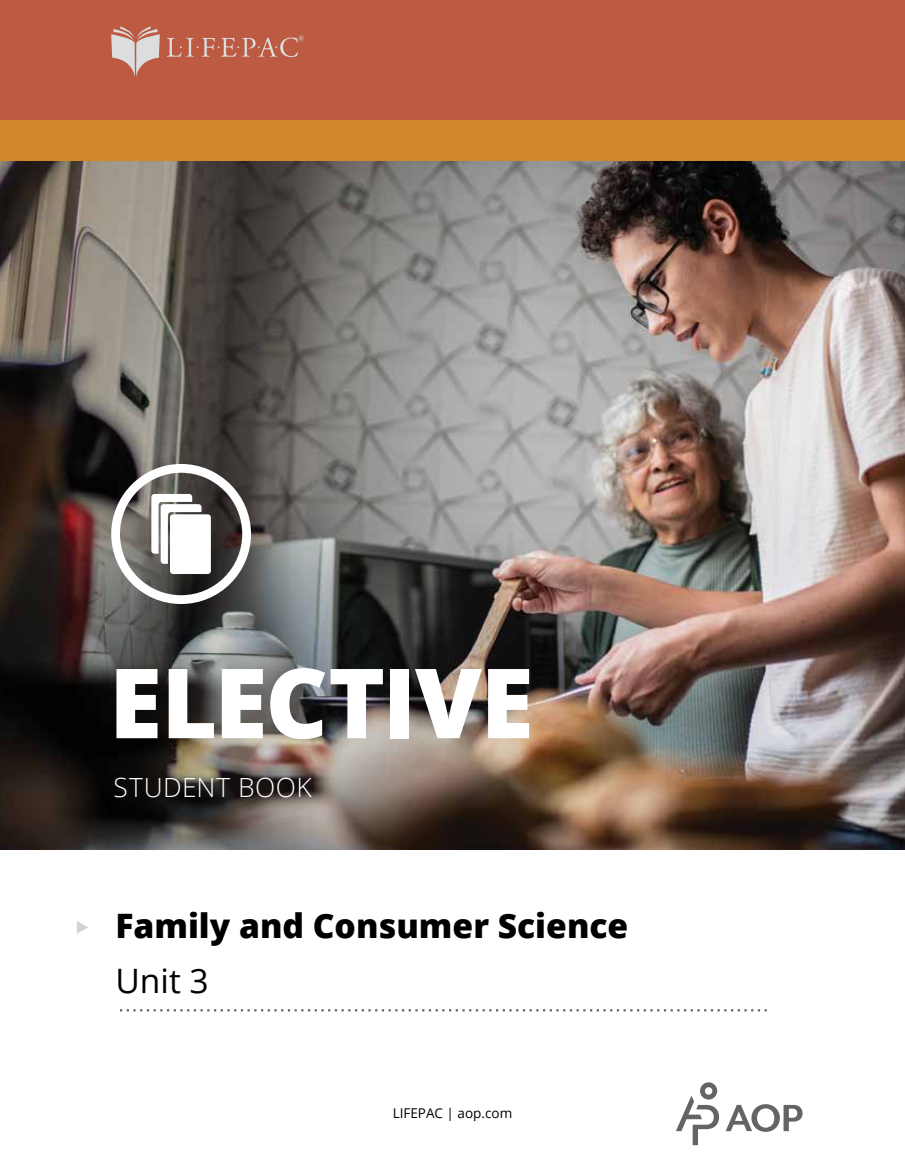
<style>
.page{position:relative;width:905px;height:1175px;background:#fff}
.page>*{position:absolute;margin:0;border:0;box-sizing:border-box;transform-origin:0 0}
.t1{font:800 96.9px "Open Sans";letter-spacing:-.015em;color:#fff}
.t2{font:800 33.6px "Open Sans";color:#000}
.t3{font:33.6px "Open Sans";color:#000}
.t4{font:300 26.4px "Open Sans";letter-spacing:.02em;color:#fff}
.t5{font:13.5px "Open Sans";color:#000}
</style>
<div class="page">
<div style="left:0;top:109px;width:904px;height:741px;background:#d0882a"></div>
<img style="left:0;top:161px;width:904px;height:689px">
<svg style="left:77px;top:921px;width:11px;height:12px"></svg>
<svg style="left:120px;top:1009px;width:647px;height:2px"></svg>
<svg style="left:725px;top:1104px;width:77px;height:27px"></svg>
<svg style="left:676px;top:1082px;width:43px;height:63px"></svg>
<div style="left:0;top:0;width:904px;height:120px;background:#bc5b42"></div>
<svg style="left:111px;top:26px;width:49px;height:51px"></svg>
<svg style="left:167px;top:35px;width:137px;height:22px"></svg>
<svg style="left:111px;top:464px;width:140px;height:140px;background:#8e8c8a"></svg>
<h1 class="t1" style="left:109px;top:629px;width:426px">ELECTIVE</h1>
<p class="t4" style="left:114px;top:769px;width:200px">STUDENT BOOK</p>
<p class="t2" style="left:115px;top:900px;width:514px">Family and Consumer Science</p>
<p class="t3" style="left:115px;top:958px;width:95px">Unit 3</p>
<p class="t5" style="left:392px;top:1103px;width:121px">LIFEPAC | aop.com</p>
</div>
